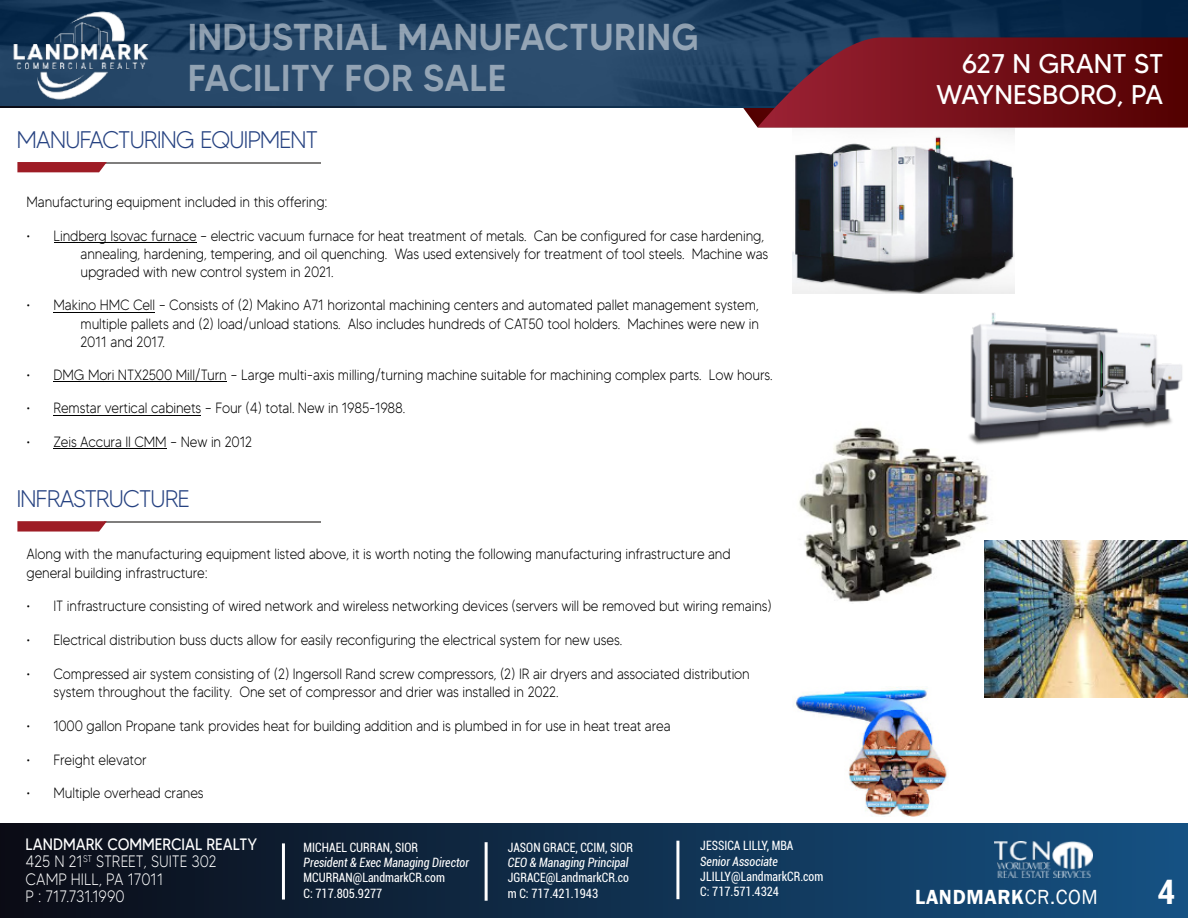
<style>
.page{position:relative;width:1188px;height:918px;background:#fff}
.page>*{position:absolute;margin:0;border:0;box-sizing:border-box;transform-origin:0 0}
.t1{font:500 37.35px/40.3px "MADETOMMY";letter-spacing:.01em;color:rgb(255 255 255/.5);scale:.95 1}
.t2{font:700 condensed 33.75px "Roboto";color:#fff}
.t3{font:27px/31.5px "MADETOMMY";color:#fff;text-align:right}
.t4{font:300 24px "MADETOMMY";letter-spacing:-.055em;color:#264281}
.t5{font:600 21px "Franklin Gothic";letter-spacing:.035em;color:#fff;scale:.96 1}
.t6{font:300 16.5px/17.5px "MADETOMMY";color:#fff;scale:.9 1}
.t7{font:300 14.85px/18.3px "MADETOMMY";letter-spacing:-.01em;color:#000;scale:.9 1}
.t8{font:condensed 12.9px/15.1px "Roboto";color:#fff;scale:.92 1}
.t9{font:italic condensed 12.9px "Roboto";color:#fff;scale:.92 1}
.s1{font-weight:400}
</style>
<div class="page">
<img style="left:799px;top:427px;width:190px;height:177px">
<img style="left:793px;top:127px;width:222px;height:166px">
<div style="left:0;top:823px;width:1188px;height:95px;background:linear-gradient(to right,#0b0b15,#155284)"></div>
<img style="left:994px;top:841px;width:98px;height:37px">
<svg style="left:0;top:0;width:1188px;height:108px;background:#1e3e5f"></svg>
<svg style="left:758px;top:37px;width:430px;height:90px;background:#6a141f"></svg>
<img style="left:13px;top:10px;width:137px;height:90px">
<hr style="left:282px;top:845px;width:3px;height:53px;background:#fff">
<hr style="left:485px;top:844px;width:3px;height:55px;background:#fff">
<hr style="left:676px;top:842px;width:3px;height:56px;background:#fff">
<hr style="left:54px;top:242px;width:143px;height:1px;background:#000">
<hr style="left:54px;top:312px;width:101px;height:1px;background:#000">
<hr style="left:54px;top:381px;width:173px;height:1px;background:#000">
<hr style="left:54px;top:415px;width:147px;height:1px;background:#000">
<hr style="left:54px;top:448px;width:113px;height:1px;background:#000">
<hr style="left:104px;top:162px;width:216px;height:2px;background:#7f7e7d">
<svg style="left:17px;top:162px;width:90px;height:10px"></svg>
<hr style="left:104px;top:521px;width:216px;height:2px;background:#7f7e7d">
<svg style="left:17px;top:521px;width:90px;height:11px"></svg>
<img style="left:967px;top:293px;width:215px;height:166px">
<img style="left:985px;top:540px;width:203px;height:158px">
<img style="left:793px;top:687px;width:154px;height:130px">
<h1 class="t1" style="left:188px;top:21px;width:539px">INDUSTRIAL MANUFACTURING<br>FACILITY FOR SALE</h1>
<h3 class="t4" style="left:16px;top:131px;width:303px">MANUFACTURING EQUIPMENT</h3>
<p class="t7" style="left:27px;top:195px;width:336px">Manufacturing equipment included in this offering:</p>
<p class="t7" style="left:81px;top:228px;width:766px;text-indent:-54px">• Lindberg Isovac furnace – electric vacuum furnace for heat treatment of metals. Can be configured for case hardening, annealing, hardening, tempering, and oil quenching. Was used extensively for treatment of tool steels. Machine was upgraded with new control system in 2021.</p>
<p class="t7" style="left:81px;top:298px;width:756px;text-align:justify;text-indent:-54px">• Makino HMC Cell – Consists of (2) Makino A71 horizontal machining centers and automated pallet management system, multiple pallets and (2) load/unload stations. Also includes hundreds of CAT50 tool holders. Machines were new in 2011 and 2017.</p>
<p class="t7" style="left:27px;top:367px;width:830px">• DMG Mori NTX2500 Mill/Turn – Large multi-axis milling/turning machine suitable for machining complex parts. Low hours.</p>
<p class="t7" style="left:27px;top:400px;width:422px">• Remstar vertical cabinets – Four (4) total. New in 1985-1988.</p>
<p class="t7" style="left:27px;top:434px;width:252px">• Zeis Accura II CMM – New in 2012</p>
<h3 class="t4" style="left:16px;top:490px;width:175px">INFRASTRUCTURE</h3>
<p class="t7" style="left:27px;top:546px;width:784px">Along with the manufacturing equipment listed above, it is worth noting the following manufacturing infrastructure and general building infrastructure:</p>
<p class="t7" style="left:27px;top:599px;width:830px">• IT infrastructure consisting of wired network and wireless networking devices (servers will be removed but wiring remains)</p>
<p class="t7" style="left:27px;top:632px;width:663px">• Electrical distribution buss ducts allow for easily reconfiguring the electrical system for new uses.</p>
<p class="t7" style="left:54px;top:666px;width:775px;text-indent:-27px">• Compressed air system consisting of (2) Ingersoll Rand screw compressors, (2) IR air dryers and associated distribution system throughout the facility. One set of compressor and drier was installed in 2022.</p>
<p class="t7" style="left:27px;top:718px;width:717px">• 1000 gallon Propane tank provides heat for building addition and is plumbed in for use in heat treat area</p>
<p class="t7" style="left:27px;top:752px;width:135px">• Freight elevator</p>
<p class="t7" style="left:27px;top:785px;width:198px">• Multiple overhead cranes</p>
<p class="t6" style="left:26px;top:837px;width:259px"><span class="s1">LANDMARK COMMERCIAL REALTY<br></span>425 N 21<sup>ST</sup> STREET, SUITE 302<br>CAMP HILL, PA 17011<br>P : 717.731.1990</p>
<p class="t8" style="left:304px;top:841px;width:126px">MICHAEL CURRAN, SIOR</p>
<p class="t9" style="left:304px;top:858px;width:181px">President &amp; Exec Managing Director</p>
<p class="t8" style="left:304px;top:872px;width:155px">MCURRAN@LandmarkCR.com<br>C: 717.805.9277</p>
<p class="t8" style="left:508px;top:841px;width:138px">JASON GRACE, CCIM, SIOR</p>
<p class="t9" style="left:508px;top:858px;width:133px">CEO &amp; Managing Principal</p>
<p class="t8" style="left:508px;top:872px;width:133px">JGRACE@LandmarkCR.co m C: 717.421.1943</p>
<p class="t8" style="left:700px;top:840px;width:103px">JESSICA LILLY, MBA</p>
<p class="t9" style="left:700px;top:856px;width:86px">Senior Associate</p>
<p class="t8" style="left:700px;top:870px;width:135px">JLILLY@LandmarkCR.com<br>C: 717.571.4324</p>
<h3 class="t3" style="left:936px;top:50px;width:229px">627 N GRANT ST<br>WAYNESBORO, PA</h3>
<h3 class="t5" style="left:915px;top:889px;width:192px">LANDMARK<span class="s1">CR.COM</span></h3>
<h2 class="t2" style="left:1158px;top:878px;width:19px">4</h2>
</div>
